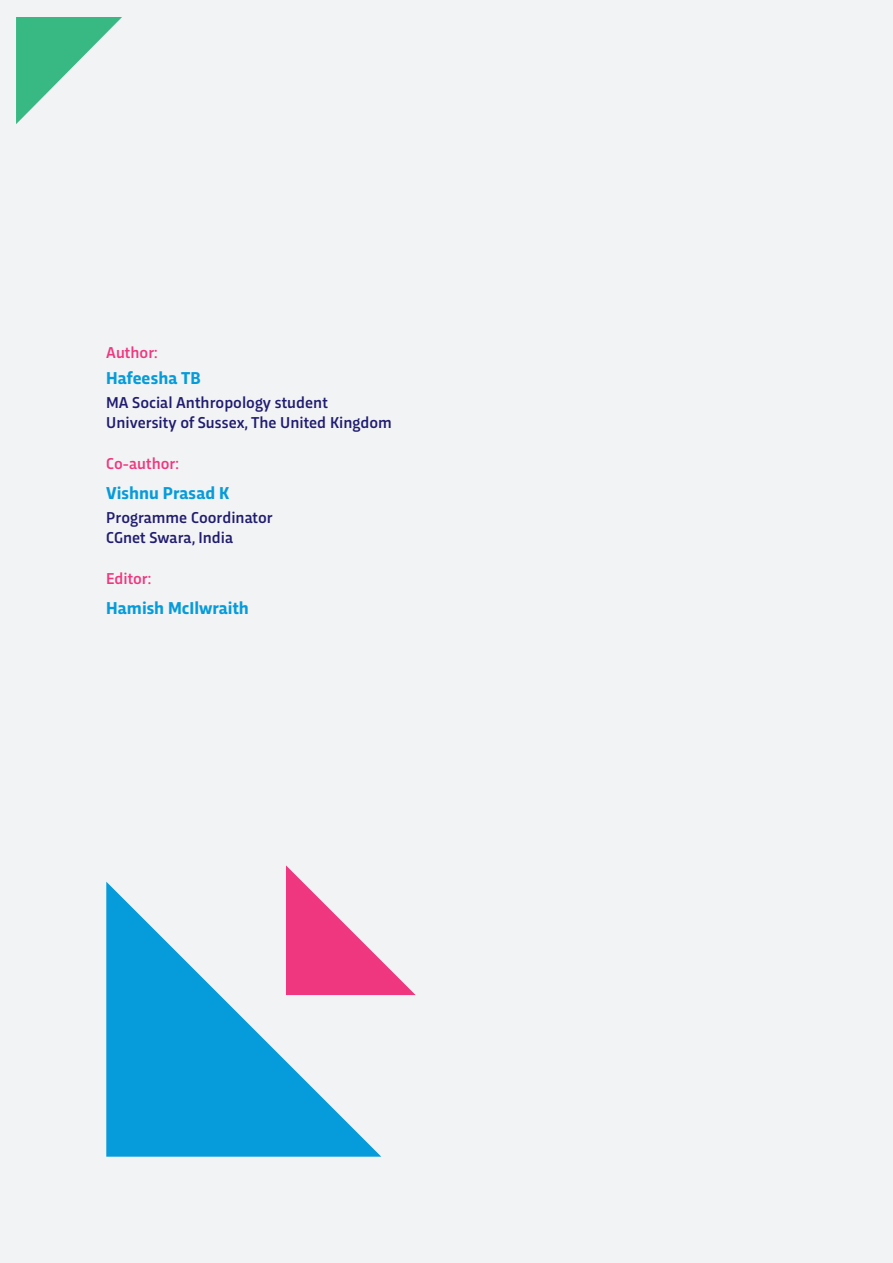
<style>
.page{position:relative;width:893px;height:1263px;background:#f2f3f4}
.page>*{position:absolute;margin:0;border:0;box-sizing:border-box;transform-origin:0 0}
.BODY_TEXT{font:700 18px "Trasandina";color:#069bda}
.BODY_TEXT-2{font:500 16.5px "Trasandina";color:#201c70}
.BODY_TEXT-3{font:500 16.5px "Trasandina";color:#ef377f}
</style>
<div class="page">
<svg style="left:16px;top:17px;width:106px;height:107px"></svg>
<svg style="left:106px;top:882px;width:275px;height:275px;fill:#069bda"></svg>
<svg style="left:286px;top:865px;width:130px;height:130px"></svg>
<div style="left:20px;top:20px;width:38px;height:37px;background:#38b983"></div>
<p class="BODY_TEXT-3" style="left:106px;top:340px;width:53px">Author:</p>
<p class="BODY_TEXT" style="left:106px;top:365px;width:96px">Hafeesha TB</p>
<p class="BODY_TEXT-2" style="left:106px;top:390px;width:223px">MA Social Anthropology student</p>
<p class="BODY_TEXT-2" style="left:106px;top:410px;width:287px">University of Sussex, The United Kingdom</p>
<p class="BODY_TEXT-3" style="left:106px;top:451px;width:74px">Co-author:</p>
<p class="BODY_TEXT" style="left:106px;top:480px;width:125px">Vishnu Prasad K</p>
<p class="BODY_TEXT-2" style="left:106px;top:505px;width:168px">Programme Coordinator</p>
<p class="BODY_TEXT-2" style="left:106px;top:525px;width:128px">CGnet Swara, India</p>
<p class="BODY_TEXT-3" style="left:106px;top:566px;width:46px">Editor:</p>
<p class="BODY_TEXT" style="left:106px;top:595px;width:144px">Hamish McIlwraith</p>
</div>
